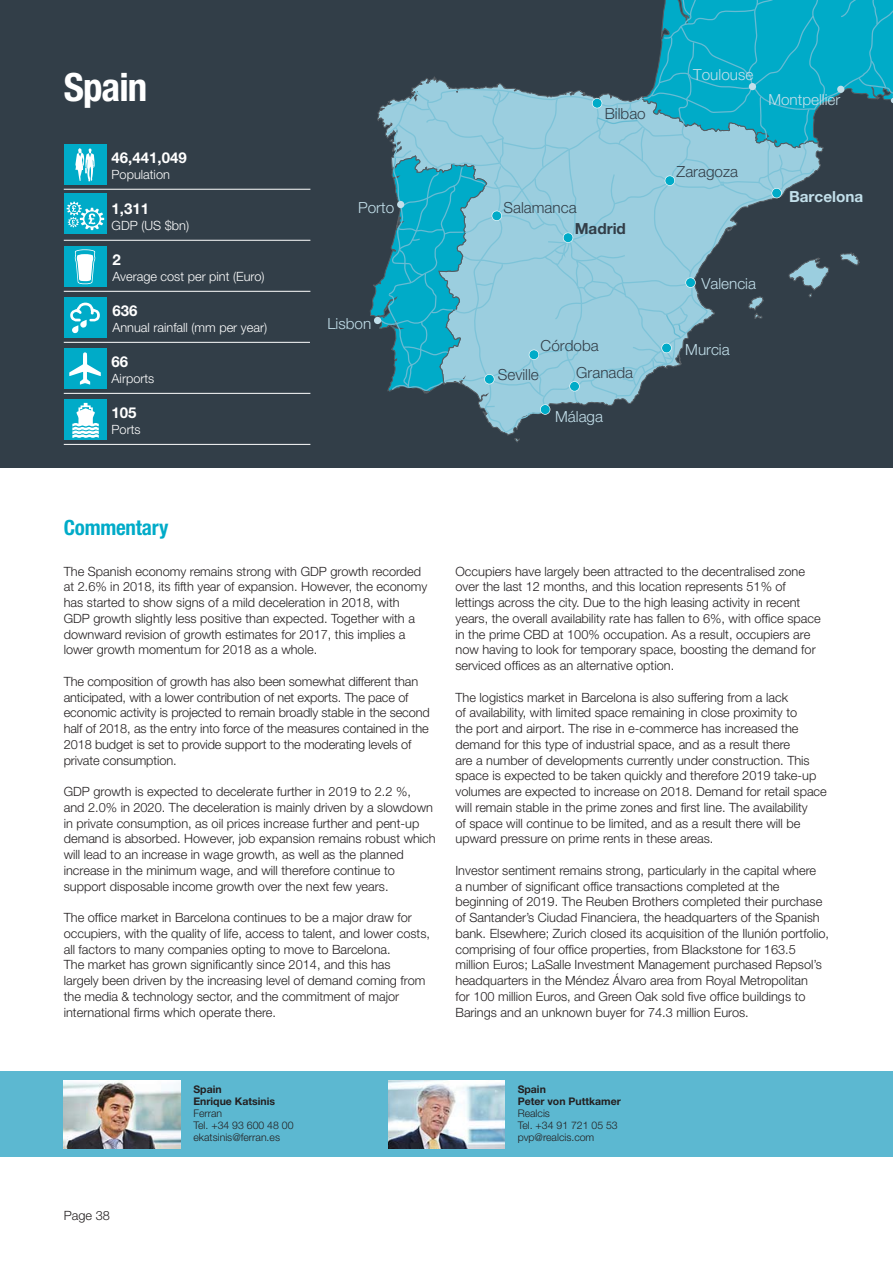
<style>
.page{position:relative;width:893px;height:1263px;background:#fff}
.page>*{position:absolute;margin:0;border:0;box-sizing:border-box;transform-origin:0 0}
.t1{font:700 condensed 39px "Helvetica Neue LT";letter-spacing:-.025em;color:#fff}
.t2{font:700 condensed 21px "Helvetica Neue LT";letter-spacing:-.01em;color:#00abc8}
.t3{font:300 15.3px "Helvetica Neue";color:#c2dfea}
.t4{font:300 15.3px "Helvetica Neue";color:#323e48}
.t5{font:700 15.3px "Helvetica Neue";color:#c2dfea}
.t6{font:700 15.3px "Helvetica Neue";color:#323e48}
.t7{font:700 15px "Helvetica Neue";color:#fff}
.t8{font:300 12.75px/15.8px "Helvetica Neue";color:#231f20}
.t9{font:300 12.75px "Helvetica Neue";color:#fff}
.t10{font:300 10.5px/12px "Helvetica Neue";color:#231f20}
.t11{font:700 10.5px/12px "Helvetica Neue";color:#231f20}
</style>
<div class="page">
<div style="left:0;top:0;width:893px;height:468px;background:#323e48"></div>
<svg style="left:370px;top:0;width:523px;height:443px"></svg>
<div style="left:64px;top:193px;width:42px;height:41px;background:#00abc8"></div>
<hr style="left:64px;top:240px;width:246px;height:1px;background:#fff">
<div style="left:64px;top:145px;width:42px;height:40px;background:#00abc8"></div>
<svg style="left:75px;top:148px;width:20px;height:33px"></svg>
<hr style="left:64px;top:189px;width:246px;height:1px;background:#fff">
<div style="left:64px;top:298px;width:42px;height:40px;background:#00abc8"></div>
<hr style="left:64px;top:342px;width:246px;height:1px;background:#fff">
<div style="left:64px;top:247px;width:42px;height:40px;background:#00abc8"></div>
<hr style="left:64px;top:291px;width:246px;height:1px;background:#fff">
<svg style="left:75px;top:249px;width:20px;height:35px"></svg>
<div style="left:64px;top:400px;width:42px;height:40px;background:#00abc8"></div>
<hr style="left:64px;top:444px;width:246px;height:1px;background:#fff">
<svg style="left:72px;top:403px;width:27px;height:35px"></svg>
<div style="left:64px;top:349px;width:42px;height:40px;background:#00abc8"></div>
<hr style="left:64px;top:393px;width:246px;height:1px;background:#fff">
<svg style="left:69px;top:352px;width:32px;height:33px"></svg>
<svg style="left:67px;top:202px;width:37px;height:28px"></svg>
<div style="left:0;top:1071px;width:893px;height:86px;background:#5cb8d1"></div>
<img style="left:64px;top:1080px;width:117px;height:68px">
<img style="left:388px;top:1080px;width:117px;height:68px">
<svg style="left:70px;top:302px;width:30px;height:31px"></svg>
<h1 class="t1" style="left:64px;top:73px;width:85px">Spain</h1>
<p class="t7" style="left:112px;top:152px;width:77px">46,441,049</p>
<p class="t9" style="left:112px;top:169px;width:60px">Population</p>
<p class="t7" style="left:112px;top:203px;width:39px">1,311</p>
<p class="t9" style="left:112px;top:220px;width:79px">GDP (US $bn)</p>
<p class="t7" style="left:112px;top:254px;width:10px">2</p>
<p class="t9" style="left:112px;top:271px;width:154px">Average cost per pint (Euro)</p>
<p class="t7" style="left:112px;top:305px;width:27px">636</p>
<p class="t9" style="left:112px;top:322px;width:156px">Annual rainfall (mm per year)</p>
<p class="t7" style="left:112px;top:356px;width:18px">66</p>
<p class="t9" style="left:112px;top:373px;width:44px">Airports</p>
<p class="t7" style="left:112px;top:407px;width:27px">105</p>
<p class="t9" style="left:112px;top:425px;width:31px">Ports</p>
<p class="t3" style="left:358px;top:202px;width:38px">Porto</p>
<p class="t3" style="left:327px;top:318px;width:45px">Lisbon</p>
<p class="t4" style="left:605px;top:108px;width:43px">Bilbao</p>
<p class="t4" style="left:503px;top:202px;width:75px">Salamanca</p>
<p class="t6" style="left:575px;top:223px;width:53px">Madrid</p>
<p class="t4" style="left:541px;top:340px;width:60px">Córdoba</p>
<p class="t4" style="left:498px;top:369px;width:43px">Seville</p>
<p class="t4" style="left:576px;top:367px;width:58px">Granada</p>
<p class="t3" style="left:555px;top:411px;width:49px">Málaga</p>
<p class="t3" style="left:693px;top:69px;width:62px">Toulouse</p>
<p class="t3" style="left:768px;top:94px;width:73px">Montpellier</p>
<p class="t4" style="left:676px;top:166px;width:63px">Zaragoza</p>
<p class="t5" style="left:789px;top:191px;width:76px">Barcelona</p>
<p class="t3" style="left:701px;top:278px;width:56px">Valencia</p>
<p class="t3" style="left:685px;top:344px;width:46px">Murcia</p>
<h2 class="t2" style="left:64px;top:520px;width:106px">Commentary</h2>
<p class="t8" style="left:64px;top:564px;width:365px">The Spanish economy remains strong with GDP growth recorded at 2.6% in 2018, its fifth year of expansion. However, the economy has started to show signs of a mild deceleration in 2018, with GDP growth slightly less positive than expected. Together with a downward revision of growth estimates for 2017, this implies a lower growth momentum for 2018 as a whole.</p>
<p class="t8" style="left:64px;top:675px;width:367px">The composition of growth has also been somewhat different than anticipated, with a lower contribution of net exports. The pace of economic activity is projected to remain broadly stable in the second half of 2018, as the entry into force of the measures contained in the 2018 budget is set to provide support to the moderating levels of private consumption.</p>
<p class="t8" style="left:64px;top:785px;width:373px">GDP growth is expected to decelerate further in 2019 to 2.2 %,<br>and 2.0% in 2020. The deceleration is mainly driven by a slowdown in private consumption, as oil prices increase further and pent-up demand is absorbed. However, job expansion remains robust which will lead to an increase in wage growth, as well as the planned increase in the minimum wage, and will therefore continue to support disposable income growth over the next few years.</p>
<p class="t8" style="left:64px;top:911px;width:368px">The office market in Barcelona continues to be a major draw for occupiers, with the quality of life, access to talent, and lower costs, all factors to many companies opting to move to Barcelona.<br>The market has grown significantly since 2014, and this has<br>largely been driven by the increasing level of demand coming from the media &amp; technology sector, and the commitment of major international firms which operate there.</p>
<p class="t8" style="left:455px;top:564px;width:367px">Occupiers have largely been attracted to the decentralised zone over the last 12 months, and this location represents 51% of lettings across the city. Due to the high leasing activity in recent years, the overall availability rate has fallen to 6%, with office space in the prime CBD at 100% occupation. As a result, occupiers are now having to look for temporary space, boosting the demand for serviced offices as an alternative option.</p>
<p class="t8" style="left:455px;top:690px;width:373px">The logistics market in Barcelona is also suffering from a lack<br>of availability, with limited space remaining in close proximity to<br>the port and airport. The rise in e-commerce has increased the demand for this type of industrial space, and as a result there<br>are a number of developments currently under construction. This space is expected to be taken quickly and therefore 2019 take-up volumes are expected to increase on 2018. Demand for retail space will remain stable in the prime zones and first line. The availability<br>of space will continue to be limited, and as a result there will be upward pressure on prime rents in these areas.</p>
<p class="t8" style="left:455px;top:864px;width:375px">Investor sentiment remains strong, particularly in the capital where<br>a number of significant office transactions completed at the beginning of 2019. The Reuben Brothers completed their purchase of Santander’s Ciudad Financiera, the headquarters of the Spanish bank. Elsewhere; Zurich closed its acquisition of the Ilunión portfolio, comprising of four office properties, from Blackstone for 163.5 million Euros; LaSalle Investment Management purchased Repsol’s headquarters in the Méndez Álvaro area from Royal Metropolitan<br>for 100 million Euros, and Green Oak sold five office buildings to Barings and an unknown buyer for 74.3 million Euros.</p>
<p class="t11" style="left:193px;top:1084px;width:83px">Spain<br>Enrique Katsinis</p>
<p class="t10" style="left:193px;top:1108px;width:102px">Ferran<br>Tel. +34 93 600 48 00 ekatsinis@ferran.es</p>
<p class="t11" style="left:518px;top:1084px;width:105px">Spain<br>Peter von Puttkamer</p>
<p class="t10" style="left:518px;top:1108px;width:102px">Realcis<br>Tel. +34 91 721 05 53 pvp@realcis.com</p>
<p class="t8" style="left:64px;top:1209px;width:48px">Page 38</p>
</div>
